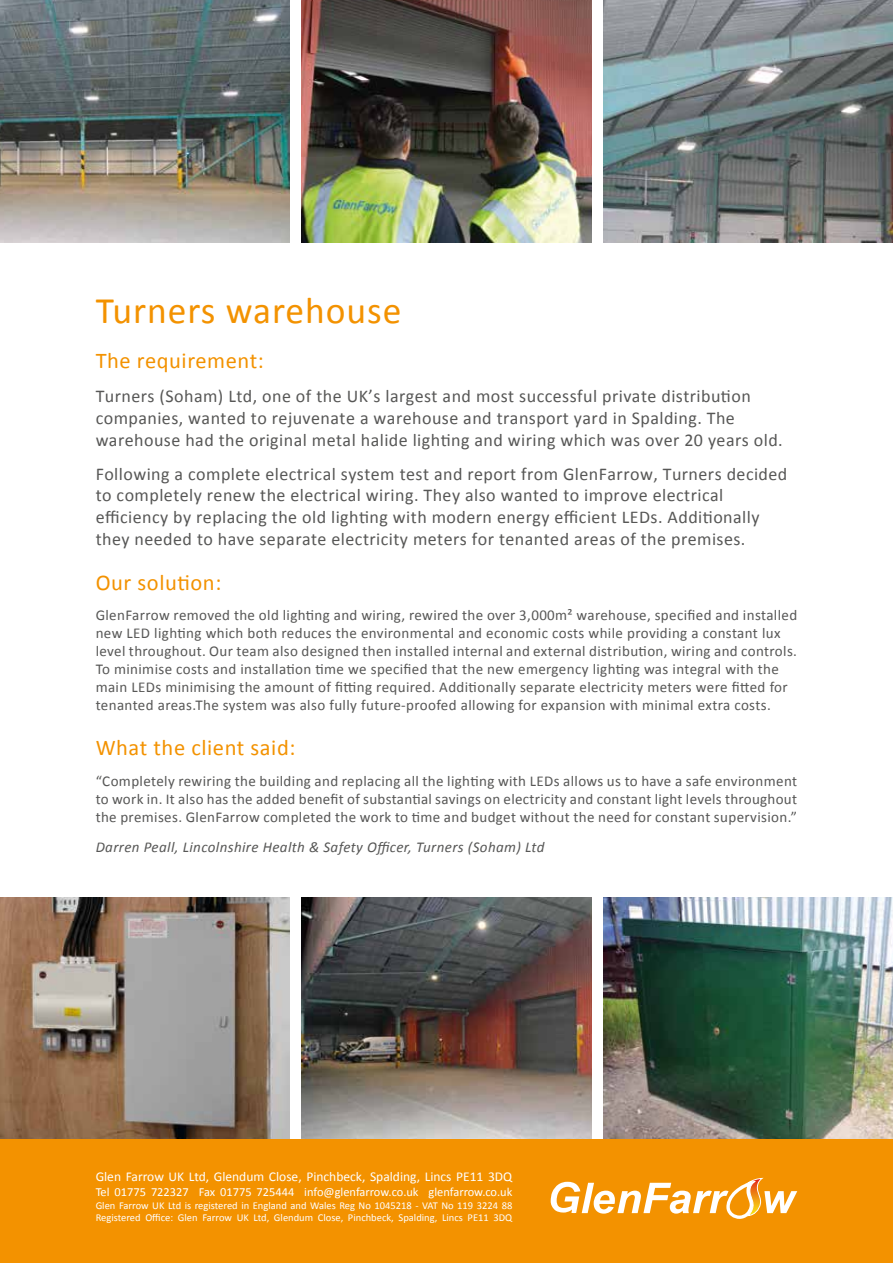
<style>
.page{position:relative;width:893px;height:1263px;background:#fff}
.page>*{position:absolute;margin:0;border:0;box-sizing:border-box;transform-origin:0 0}
.t1{font:37.5px "Calibri";letter-spacing:.025em;color:#f39200}
.t2{font:22.5px "Calibri";letter-spacing:.025em;color:#f39200}
.t3{font:18px/21.6px "Calibri";letter-spacing:.025em;color:#575756}
.t4{font:15px/18px "Calibri";letter-spacing:.025em;color:#575756}
.t5{font:italic 15px "Calibri";letter-spacing:.025em;color:#575756}
.t6{font:13.5px "Calibri";color:#fff}
.t7{font:12.3px "Calibri";color:#fff}
.t8{font:10.5px/12.6px "Calibri";color:#fff}
</style>
<div class="page">
<img style="left:0;top:897px;width:289px;height:243px">
<img style="left:302px;top:897px;width:289px;height:243px">
<img style="left:604px;top:897px;width:289px;height:243px">
<img style="left:0;top:0;width:289px;height:242px">
<img style="left:302px;top:0;width:289px;height:242px">
<img style="left:604px;top:0;width:289px;height:242px">
<div style="left:0;top:1140px;width:893px;height:123px;background:#f39200"></div>
<svg style="left:551px;top:1178px;width:246px;height:41px"></svg>
<h1 class="t1" style="left:96px;top:287px;width:307px">Turners warehouse</h1>
<h2 class="t2" style="left:96px;top:347px;width:170px">The requirement:</h2>
<p class="t3" style="left:96px;top:385px;width:689px">Turners (Soham) Ltd, one of the UK’s largest and most successful private distribution companies, wanted to rejuvenate a warehouse and transport yard in Spalding. The warehouse had the original metal halide lighting and wiring which was over 20 years old.</p>
<p class="t3" style="left:96px;top:462px;width:693px">Following a complete electrical system test and report from GlenFarrow, Turners decided to completely renew the electrical wiring. They also wanted to improve electrical efficiency by replacing the old lighting with modern energy efficient LEDs. Additionally they needed to have separate electricity meters for tenanted areas of the premises.</p>
<h2 class="t2" style="left:96px;top:568px;width:127px">Our solution:</h2>
<p class="t4" style="left:96px;top:605px;width:703px">GlenFarrow removed the old lighting and wiring, rewired the over 3,000m² warehouse, specified and installed new LED lighting which both reduces the environmental and economic costs while providing a constant lux level throughout. Our team also designed then installed internal and external distribution, wiring and controls.<br>To minimise costs and installation time we specified that the new emergency lighting was integral with the main LEDs minimising the amount of fitting required. Additionally separate electricity meters were fitted for tenanted areas.The system was also fully future-proofed allowing for expansion with minimal extra costs.</p>
<h2 class="t2" style="left:96px;top:734px;width:201px">What the client said:</h2>
<p class="t4" style="left:96px;top:771px;width:703px;text-align:justify">“Completely rewiring the building and replacing all the lighting with LEDs allows us to have a safe environment to work in. It also has the added benefit of substantial savings on electricity and constant light levels throughout the premises. GlenFarrow completed the work to time and budget without the need for constant supervision.”</p>
<p class="t5" style="left:96px;top:837px;width:450px">Darren Peall, Lincolnshire Health &amp; Safety Officer, Turners (Soham) Ltd</p>
<p class="t6" style="left:96px;top:1168px;width:418px">Glen Farrow UK Ltd, Glendum Close, Pinchbeck, Spalding, Lincs PE11 3DQ</p>
<p class="t7" style="left:96px;top:1184px;width:418px">Tel 01775 722327 Fax 01775 725444 info@glenfarrow.co.uk glenfarrow.co.uk</p>
<p class="t8" style="left:96px;top:1198px;width:418px">Glen Farrow UK Ltd is registered in England and Wales Reg No 1045218 - VAT No 119 3224 88<br>Registered Office: Glen Farrow UK Ltd, Glendum Close, Pinchbeck, Spalding, Lincs PE11 3DQ</p>
</div>
